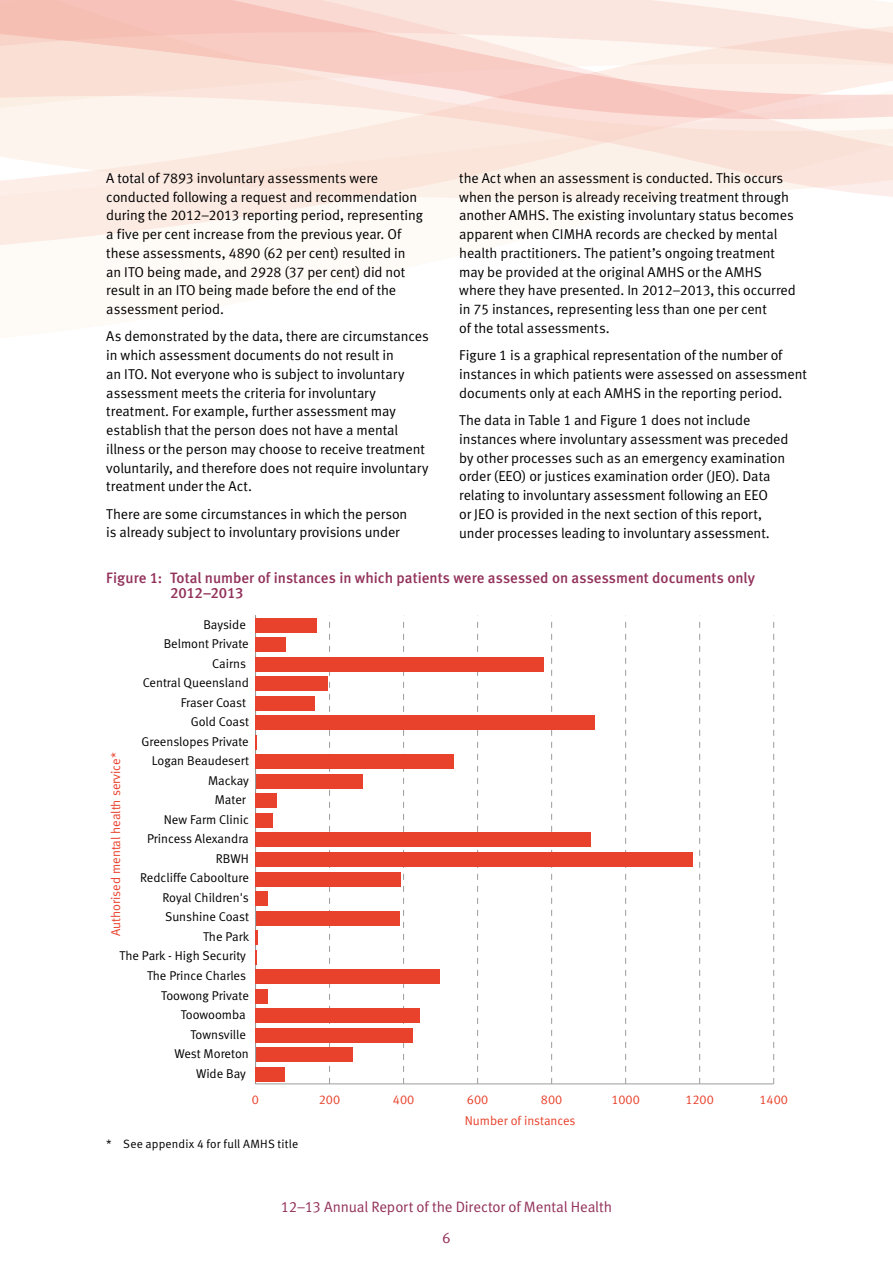
<style>
.page{position:relative;width:893px;height:1263px;background:#fff}
.page>*{position:absolute;margin:0;border:0;box-sizing:border-box;transform-origin:0 0}
.t1{font:15px/15px "Meta Medium LF";color:#92315a}
.t2{font:15px "Meta Normal LF";letter-spacing:-.01em;color:#92315a}
.t3{font:14.25px/18.8px "Meta Normal LF";letter-spacing:-.005em;color:#000}
.t4{font:12.75px "Meta Normal LF";color:#000}
.t5{font:12.75px "Meta Normal LF";color:#e8412c}
.t6{font:12px "Meta Normal LF";letter-spacing:.015em;color:#000}
</style>
<div class="page">
<svg style="left:0;top:203px;width:330px;height:42px;fill:#fcebe3"></svg>
<svg style="left:0;top:190px;width:893px;height:13px;fill:#fcf1e8"></svg>
<svg style="left:0;top:0;width:893px;height:190px;background:#fae2da"></svg>
<hr style="left:256px;top:1083px;width:518px;height:1px;background:#9d9d9c">
<svg style="left:329px;top:621px;width:1px;height:462px"></svg>
<svg style="left:403px;top:621px;width:1px;height:462px"></svg>
<svg style="left:477px;top:621px;width:1px;height:462px"></svg>
<svg style="left:551px;top:621px;width:1px;height:462px"></svg>
<svg style="left:625px;top:621px;width:1px;height:462px"></svg>
<svg style="left:699px;top:621px;width:1px;height:462px"></svg>
<svg style="left:773px;top:621px;width:1px;height:463px"></svg>
<hr style="left:255px;top:616px;width:1px;height:468px;background:#9d9d9c">
<div style="left:256px;top:618px;width:61px;height:14px;background:#e8412c"></div>
<div style="left:256px;top:638px;width:30px;height:14px;background:#e8412c"></div>
<div style="left:256px;top:657px;width:288px;height:14px;background:#e8412c"></div>
<div style="left:256px;top:677px;width:72px;height:14px;background:#e8412c"></div>
<div style="left:256px;top:696px;width:59px;height:14px;background:#e8412c"></div>
<div style="left:256px;top:716px;width:339px;height:14px;background:#e8412c"></div>
<svg style="left:256px;top:735px;width:1px;height:14px"></svg>
<div style="left:256px;top:755px;width:198px;height:14px;background:#e8412c"></div>
<div style="left:256px;top:774px;width:106px;height:14px;background:#e8412c"></div>
<div style="left:256px;top:794px;width:21px;height:14px;background:#e8412c"></div>
<div style="left:256px;top:813px;width:17px;height:14px;background:#e8412c"></div>
<div style="left:256px;top:833px;width:335px;height:14px;background:#e8412c"></div>
<div style="left:256px;top:852px;width:437px;height:14px;background:#e8412c"></div>
<div style="left:256px;top:872px;width:145px;height:14px;background:#e8412c"></div>
<div style="left:256px;top:891px;width:12px;height:14px;background:#e8412c"></div>
<div style="left:256px;top:911px;width:143px;height:14px;background:#e8412c"></div>
<svg style="left:256px;top:930px;width:2px;height:14px"></svg>
<svg style="left:256px;top:950px;width:1px;height:14px"></svg>
<div style="left:256px;top:969px;width:184px;height:14px;background:#e8412c"></div>
<div style="left:256px;top:989px;width:12px;height:14px;background:#e8412c"></div>
<div style="left:256px;top:1008px;width:164px;height:14px;background:#e8412c"></div>
<div style="left:256px;top:1028px;width:157px;height:14px;background:#e8412c"></div>
<div style="left:256px;top:1047px;width:96px;height:15px;background:#e8412c"></div>
<div style="left:256px;top:1067px;width:29px;height:14px;background:#e8412c"></div>
<p class="t3" style="left:106px;top:168px;width:318px">A total of 7893 involuntary assessments were conducted following a request and recommendation during the 2012–2013 reporting period, representing a five per cent increase from the previous year. Of these assessments, 4890 (62 per cent) resulted in an ITO being made, and 2928 (37 per cent) did not result in an ITO being made before the end of the assessment period.</p>
<p class="t3" style="left:106px;top:327px;width:324px">As demonstrated by the data, there are circumstances in which assessment documents do not result in<br>an ITO. Not everyone who is subject to involuntary assessment meets the criteria for involuntary treatment. For example, further assessment may establish that the person does not have a mental illness or the person may choose to receive treatment voluntarily, and therefore does not require involuntary treatment under the Act.</p>
<p class="t3" style="left:106px;top:504px;width:303px">There are some circumstances in which the person is already subject to involuntary provisions under</p>
<p class="t3" style="left:459px;top:168px;width:338px">the Act when an assessment is conducted. This occurs when the person is already receiving treatment through another AMHS. The existing involuntary status becomes apparent when CIMHA records are checked by mental health practitioners. The patient’s ongoing treatment may be provided at the original AMHS or the AMHS where they have presented. In 2012–2013, this occurred in 75 instances, representing less than one per cent<br>of the total assessments.</p>
<p class="t3" style="left:459px;top:346px;width:349px">Figure 1 is a graphical representation of the number of instances in which patients were assessed on assessment documents only at each AMHS in the reporting period.</p>
<p class="t3" style="left:459px;top:410px;width:331px">The data in Table 1 and Figure 1 does not include instances where involuntary assessment was preceded by other processes such as an emergency examination order (EEO) or justices examination order (JEO). Data relating to involuntary assessment following an EEO<br>or JEO is provided in the next section of this report, under processes leading to involuntary assessment.</p>
<p class="t1" style="left:170px;top:570px;width:586px;text-indent:-64px">Figure 1: Total number of instances in which patients were assessed on assessment documents only<br>2012–2013</p>
<p class="t4" style="left:203px;top:617px;width:44px">Bayside</p>
<p class="t4" style="left:164px;top:636px;width:87px">Belmont Private</p>
<p class="t4" style="left:212px;top:656px;width:35px">Cairns</p>
<p class="t4" style="left:143px;top:675px;width:108px">Central Queensland</p>
<p class="t4" style="left:181px;top:695px;width:67px">Fraser Coast</p>
<p class="t4" style="left:191px;top:714px;width:60px">Gold Coast</p>
<p class="t5" style="left:108px;top:936px;width:185px;rotate:-90deg">Authorised mental health service*</p>
<p class="t4" style="left:142px;top:734px;width:109px">Greenslopes Private</p>
<p class="t4" style="left:152px;top:753px;width:99px">Logan Beaudesert</p>
<p class="t4" style="left:208px;top:773px;width:42px">Mackay</p>
<p class="t4" style="left:215px;top:793px;width:33px">Mater</p>
<p class="t4" style="left:164px;top:812px;width:87px">New Farm Clinic</p>
<p class="t4" style="left:147px;top:832px;width:103px">Princess Alexandra</p>
<p class="t4" style="left:216px;top:851px;width:34px">RBWH</p>
<p class="t4" style="left:140px;top:871px;width:110px">Redcliffe Caboolture</p>
<p class="t4" style="left:162px;top:890px;width:88px">Royal Children's</p>
<p class="t4" style="left:165px;top:910px;width:85px">Sunshine Coast</p>
<p class="t4" style="left:203px;top:929px;width:48px">The Park</p>
<p class="t4" style="left:120px;top:949px;width:128px">The Park - High Security</p>
<p class="t4" style="left:147px;top:968px;width:100px">The Prince Charles</p>
<p class="t4" style="left:161px;top:988px;width:89px">Toowong Private</p>
<p class="t4" style="left:181px;top:1007px;width:67px">Toowoomba</p>
<p class="t4" style="left:190px;top:1027px;width:57px">Townsville</p>
<p class="t4" style="left:175px;top:1046px;width:76px">West Moreton</p>
<p class="t4" style="left:196px;top:1066px;width:51px">Wide Bay</p>
<p class="t5" style="left:252px;top:1092px;width:9px">0</p>
<p class="t5" style="left:319px;top:1092px;width:23px">200</p>
<p class="t5" style="left:393px;top:1092px;width:23px">400</p>
<p class="t5" style="left:467px;top:1092px;width:23px">600</p>
<p class="t5" style="left:541px;top:1092px;width:23px">800</p>
<p class="t5" style="left:611px;top:1092px;width:30px">1000</p>
<p class="t5" style="left:685px;top:1092px;width:30px">1200</p>
<p class="t5" style="left:759px;top:1092px;width:30px">1400</p>
<p class="t6" style="left:106px;top:1137px;width:193px">* See appendix 4 for full AMHS title</p>
<p class="t5" style="left:465px;top:1113px;width:112px">Number of instances</p>
<p class="t2" style="left:281px;top:1198px;width:333px">12–13 Annual Report of the Director of Mental Health</p>
<p class="t2" style="left:442px;top:1229px;width:10px">6</p>
</div>
